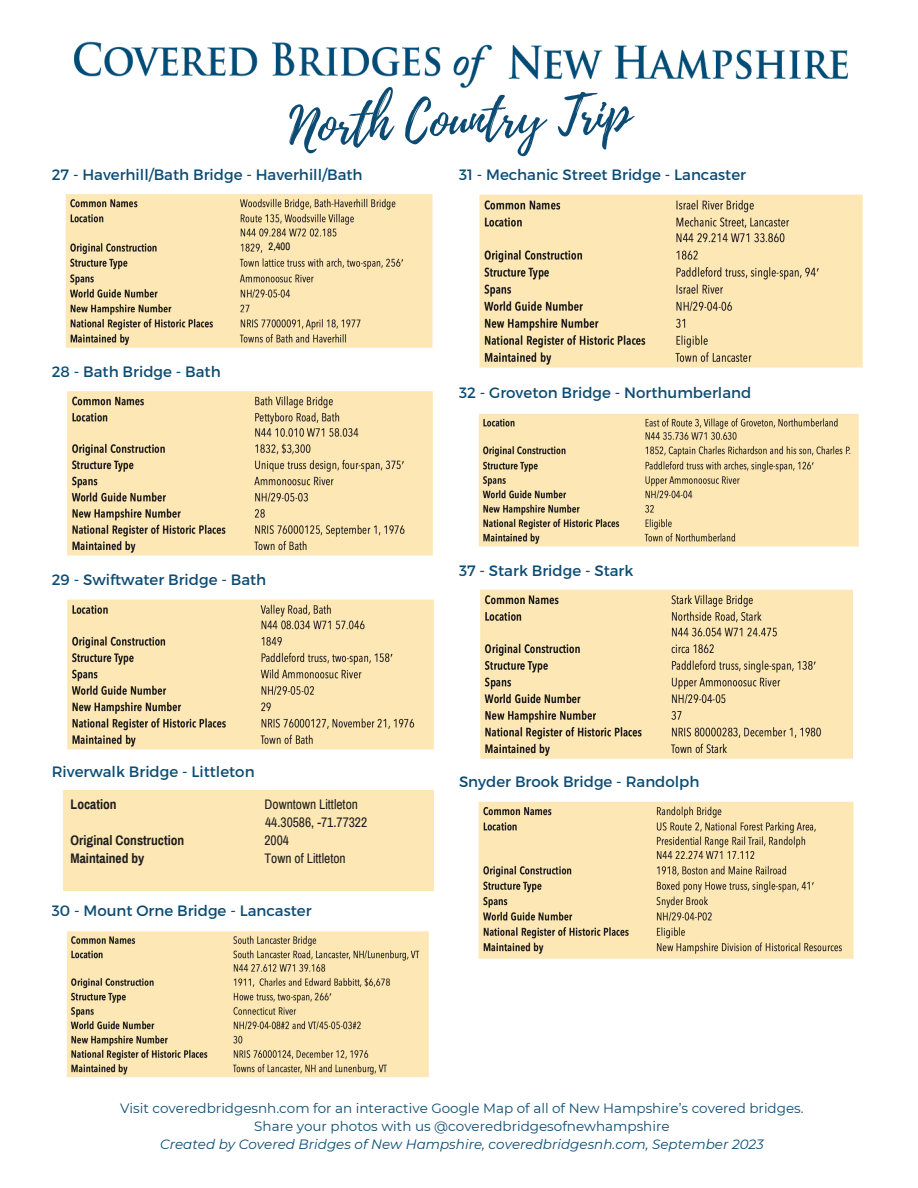
<style>
.page{position:relative;width:918px;height:1188px;background:#fff}
.page>*{position:absolute;margin:0;border:0;box-sizing:border-box;transform-origin:0 0}
.t1{font:49.95px "Playlist Script";color:#0c4c74}
.t2{font:15px "Montserrat";color:#0c4c74}
.t3{font:13.5px "Montserrat";color:#0c4c74}
.t4{font:italic 13.5px "Montserrat";color:#0c4c74}
.t5{font:13.5px "Archivo Narrow";color:#1e1d1c}
.t6{font:700 13.5px "Archivo Narrow";color:#1e1d1c}
.t7{font:10.5px "Archivo Narrow";color:#000}
</style>
<div class="page">
<img style="left:74px;top:41px;width:774px;height:48px">
<img style="left:65px;top:194px;width:368px;height:154px">
<img style="left:67px;top:391px;width:366px;height:165px">
<img style="left:67px;top:599px;width:367px;height:151px">
<div style="left:63px;top:790px;width:370px;height:101px;background:#fce7b5"></div>
<img style="left:67px;top:931px;width:362px;height:146px">
<img style="left:479px;top:194px;width:384px;height:174px">
<img style="left:478px;top:413px;width:381px;height:134px">
<img style="left:480px;top:589px;width:373px;height:170px">
<img style="left:478px;top:801px;width:376px;height:158px">
<div style="left:263px;top:239px;width:94px;height:14px;background:#fce7b5"></div>
<p class="t1" style="left:288px;top:90px;width:344px;rotate:-2deg">North Country Trip</p>
<p class="t2" style="left:52px;top:165px;width:312px">27 - Haverhill/Bath Bridge - Haverhill/Bath</p>
<p class="t2" style="left:459px;top:165px;width:289px">31 - Mechanic Street Bridge - Lancaster</p>
<p class="t2" style="left:52px;top:362px;width:170px">28 - Bath Bridge - Bath</p>
<p class="t7" style="left:269px;top:241px;width:23px">2,400</p>
<p class="t2" style="left:52px;top:570px;width:216px">29 - Swiftwater Bridge - Bath</p>
<p class="t2" style="left:52px;top:762px;width:204px">Riverwalk Bridge - Littleton</p>
<p class="t6" style="left:71px;top:797px;width:48px">Location</p>
<p class="t5" style="left:265px;top:797px;width:95px">Downtown Littleton</p>
<p class="t5" style="left:265px;top:815px;width:104px">44.30586, -71.77322</p>
<p class="t6" style="left:71px;top:833px;width:115px">Original Construction</p>
<p class="t5" style="left:264px;top:833px;width:26px">2004</p>
<p class="t6" style="left:71px;top:851px;width:75px">Maintained by</p>
<p class="t5" style="left:265px;top:851px;width:83px">Town of Littleton</p>
<p class="t2" style="left:52px;top:900px;width:261px">30 - Mount Orne Bridge - Lancaster</p>
<p class="t2" style="left:459px;top:382px;width:294px">32 - Groveton Bridge - Northumberland</p>
<p class="t2" style="left:459px;top:561px;width:176px">37 - Stark Bridge - Stark</p>
<p class="t2" style="left:459px;top:772px;width:242px">Snyder Brook Bridge - Randolph</p>
<p class="t3" style="left:120px;top:1100px;width:685px">Visit coveredbridgesnh.com for an interactive Google Map of all of New Hampshire’s covered bridges.</p>
<p class="t3" style="left:254px;top:1118px;width:417px">Share your photos with us @coveredbridgesofnewhampshire</p>
<p class="t4" style="left:160px;top:1136px;width:605px">Created by Covered Bridges of New Hampshire, coveredbridgesnh.com, September 2023</p>
</div>
